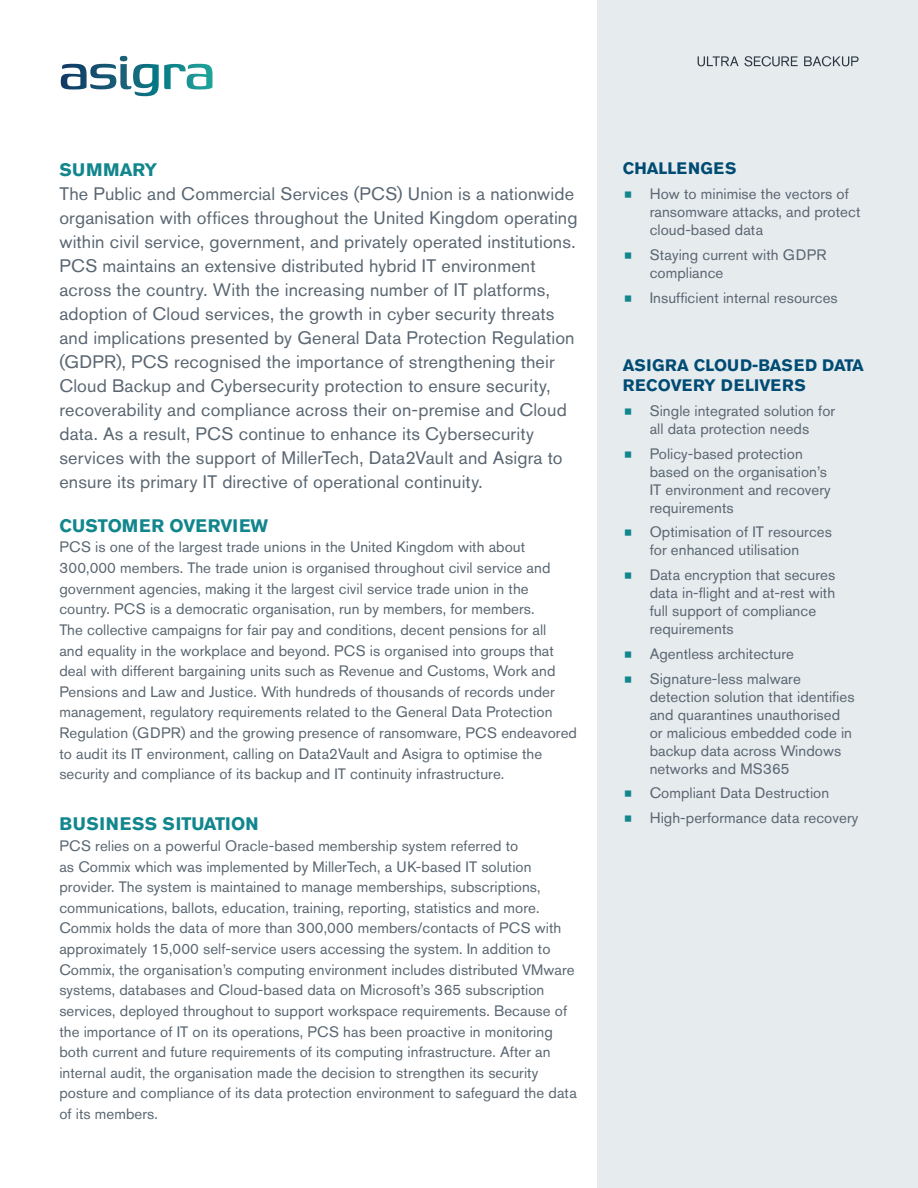
<style>
.page{position:relative;width:918px;height:1188px;background:#fff}
.page>*{position:absolute;margin:0;border:0;box-sizing:border-box;transform-origin:0 0}
.Lead_In_Copy{font:18px/24px "Akzidenz Grotesk Std";letter-spacing:.01em;color:#5a6671}
.Heading{font:700 18px "Akzidenz Grotesk Std";color:#12868d}
.Heading-2{font:700 18px "Akzidenz Grotesk Std";letter-spacing:.02em;color:#12868d}
.Subhead{font:700 16.5px/20.7px "Akzidenz Grotesk Std";letter-spacing:.005em;color:#004b73}
.Paragraph{font:15px/20.7px "Akzidenz Grotesk Std";letter-spacing:.005em;color:#5a6671}
</style>
<div class="page">
<svg style="left:61px;top:56px;width:151px;height:40px"></svg>
<div style="left:597px;top:0;width:321px;height:1188px;background:#e6ebee"></div>
<p class="Heading" style="left:59px;top:159px;width:99px">SUMMARY</p>
<p class="Lead_In_Copy" style="left:59px;top:181px;width:520px">The Public and Commercial Services (PCS) Union is a nationwide organisation with offices throughout the United Kingdom operating within civil service, government, and privately operated institutions.<br>PCS maintains an extensive distributed hybrid IT environment across the country. With the increasing number of IT platforms, adoption of Cloud services, the growth in cyber security threats and implications presented by General Data Protection Regulation (GDPR), PCS recognised the importance of strengthening their Cloud Backup and Cybersecurity protection to ensure security, recoverability and compliance across their on-premise and Cloud data. As a result, PCS continue to enhance its Cybersecurity services with the support of MillerTech, Data2Vault and Asigra to ensure its primary IT directive of operational continuity.</p>
<p class="Heading" style="left:59px;top:515px;width:210px">CUSTOMER OVERVIEW</p>
<p class="Paragraph" style="left:59px;top:537px;width:519px">PCS is one of the largest trade unions in the United Kingdom with about 300,000 members. The trade union is organised throughout civil service and government agencies, making it the largest civil service trade union in the country. PCS is a democratic organisation, run by members, for members.<br>The collective campaigns for fair pay and conditions, decent pensions for all<br>and equality in the workplace and beyond. PCS is organised into groups that deal with different bargaining units such as Revenue and Customs, Work and Pensions and Law and Justice. With hundreds of thousands of records under management, regulatory requirements related to the General Data Protection Regulation (GDPR) and the growing presence of ransomware, PCS endeavored to audit its IT environment, calling on Data2Vault and Asigra to optimise the security and compliance of its backup and IT continuity infrastructure.</p>
<p class="Heading-2" style="left:59px;top:814px;width:201px">BUSINESS SITUATION</p>
<p class="Paragraph" style="left:59px;top:835px;width:519px">PCS relies on a powerful Oracle-based membership system referred to<br>as Commix which was implemented by MillerTech, a UK-based IT solution provider. The system is maintained to manage memberships, subscriptions, communications, ballots, education, training, reporting, statistics and more.<br>Commix holds the data of more than 300,000 members/contacts of PCS with approximately 15,000 self-service users accessing the system. In addition to Commix, the organisation’s computing environment includes distributed VMware systems, databases and Cloud-based data on Microsoft’s 365 subscription services, deployed throughout to support workspace requirements. Because of the importance of IT on its operations, PCS has been proactive in monitoring both current and future requirements of its computing infrastructure. After an internal audit, the organisation made the decision to strengthen its security posture and compliance of its data protection environment to safeguard the data of its members.</p>
<p class="Subhead" style="left:623px;top:158px;width:115px">CHALLENGES</p>
<p class="Paragraph" style="left:650px;top:185px;width:212px;line-height:18px">How to minimise the vectors of ransomware attacks, and protect cloud-based data</p>
<p class="Paragraph" style="left:650px;top:246px;width:178px;line-height:18px">Staying current with GDPR compliance</p>
<p class="Paragraph" style="left:650px;top:287px;width:190px">Insufficient internal resources</p>
<p class="Subhead" style="left:623px;top:354px;width:243px">ASIGRA CLOUD-BASED DATA<br>RECOVERY DELIVERS</p>
<p class="Paragraph" style="left:650px;top:402px;width:187px;line-height:18px">Single integrated solution for all data protection needs</p>
<p class="Paragraph" style="left:650px;top:444px;width:183px;line-height:18px">Policy-based protection based on the organisation’s<br>IT environment and recovery requirements</p>
<p class="Paragraph" style="left:650px;top:523px;width:184px;line-height:18px">Optimisation of IT resources for enhanced utilisation</p>
<p class="Paragraph" style="left:650px;top:566px;width:187px;line-height:18px">Data encryption that secures data in-flight and at-rest with full support of compliance requirements</p>
<p class="Paragraph" style="left:650px;top:643px;width:146px">Agentless architecture</p>
<p class="Paragraph" style="left:650px;top:669px;width:206px;line-height:18px">Signature-less malware detection solution that identifies and quarantines unauthorised or malicious embedded code in backup data across Windows networks and MS365</p>
<p class="Paragraph" style="left:650px;top:783px;width:181px">Compliant Data Destruction</p>
<p class="Paragraph" style="left:650px;top:807px;width:210px">High-performance data recovery</p>
</div>
